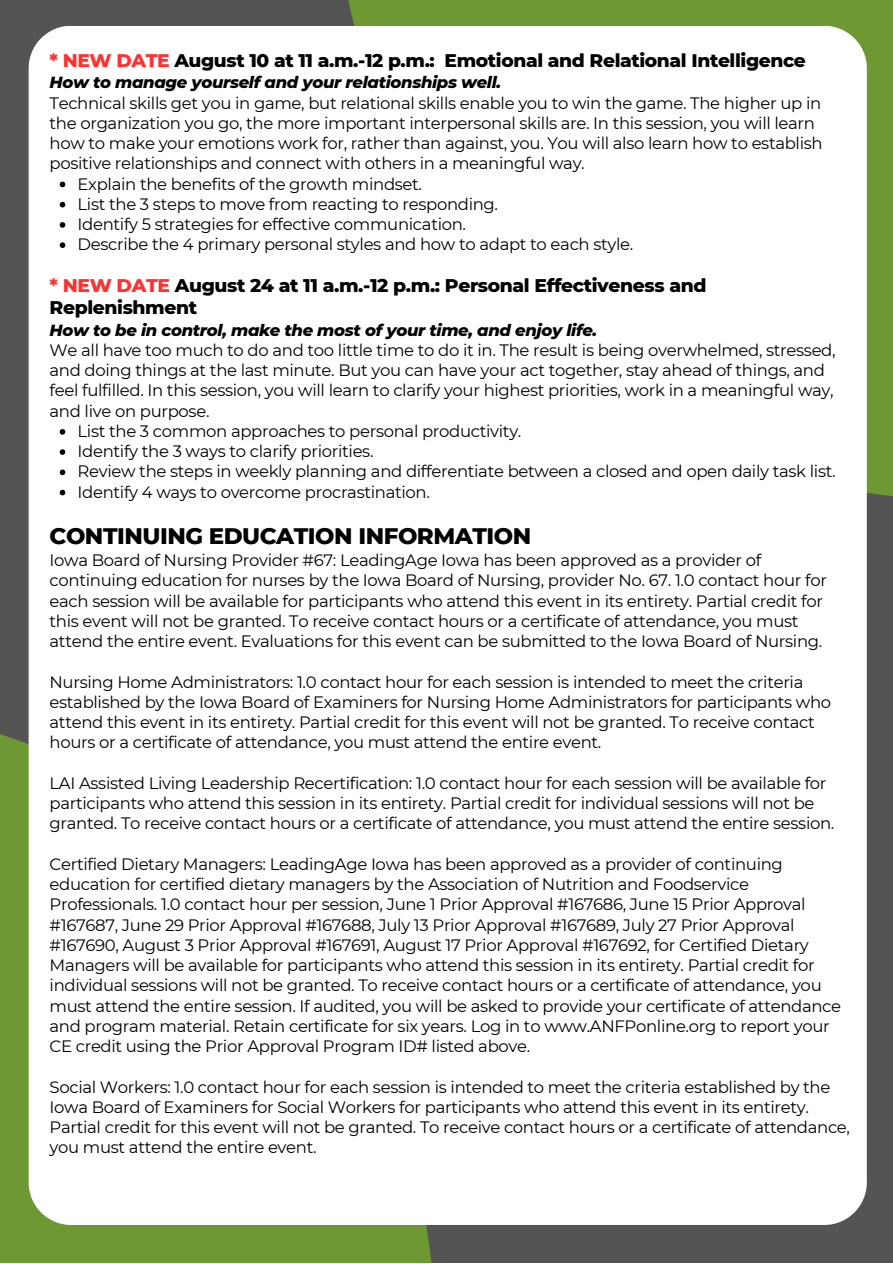
<style>
.page{position:relative;width:893px;height:1264px;background:#fff}
.page>*{position:absolute;margin:0;border:0;box-sizing:border-box;transform-origin:0 0}
.t1{font:800 22.95px "Montserrat";letter-spacing:-.02em;color:#000}
.t2{font:800 18.75px/22.5px "Montserrat";letter-spacing:-.02em;color:#000}
.t3{font:800 18.6px "Montserrat";letter-spacing:-.02em;color:#000}
.t4{font:16.5px/20.2px "Montserrat";letter-spacing:-.02em;color:#000}
.t5{font:italic 800 16.5px "Montserrat";letter-spacing:-.02em;color:#000}
.s1{color:#ff3131}
</style>
<div class="page">
<div style="left:0;top:0;width:892px;height:1262px;background:#545454"></div>
<div style="left:0;top:703px;width:435px;height:559px;background:#6e9833"></div>
<div style="left:335px;top:0;width:557px;height:500px;background:#6e9833"></div>
<div style="left:29px;top:26px;width:837px;height:1198px;background:#fff;border-radius:42px"></div>
<svg style="left:60px;top:182px;width:5px;height:5px"></svg>
<svg style="left:60px;top:202px;width:5px;height:5px"></svg>
<svg style="left:60px;top:222px;width:5px;height:6px"></svg>
<svg style="left:60px;top:242px;width:5px;height:6px"></svg>
<svg style="left:60px;top:429px;width:5px;height:5px"></svg>
<svg style="left:60px;top:449px;width:5px;height:6px"></svg>
<svg style="left:60px;top:469px;width:5px;height:6px"></svg>
<svg style="left:60px;top:490px;width:5px;height:5px"></svg>
<p class="t3" style="left:50px;top:49px;width:757px"><span class="s1">* NEW DATE</span> August 10 at 11 a.m.-12 p.m.: Emotional and Relational Intelligence</p>
<p class="t5" style="left:50px;top:72px;width:453px">How to manage yourself and your relationships well.</p>
<p class="t4" style="left:50px;top:92px;width:774px">Technical skills get you in game, but relational skills enable you to win the game. The higher up in the organization you go, the more important interpersonal skills are. In this session, you will learn how to make your emotions work for, rather than against, you. You will also learn how to establish positive relationships and connect with others in a meaningful way.</p>
<p class="t4" style="left:78px;top:173px;width:346px">Explain the benefits of the growth mindset.</p>
<p class="t4" style="left:78px;top:194px;width:422px">List the 3 steps to move from reacting to responding.</p>
<p class="t4" style="left:78px;top:214px;width:390px">Identify 5 strategies for effective communication.</p>
<p class="t4" style="left:78px;top:234px;width:557px">Describe the 4 primary personal styles and how to adapt to each style.</p>
<p class="t2" style="left:50px;top:274px;width:658px"><span class="s1">* NEW DATE</span> August 24 at 11 a.m.-12 p.m.: Personal Effectiveness and<br>Replenishment</p>
<p class="t5" style="left:50px;top:320px;width:549px">How to be in control, make the most of your time, and enjoy life.</p>
<p class="t4" style="left:50px;top:340px;width:787px">We all have too much to do and too little time to do it in. The result is being overwhelmed, stressed, and doing things at the last minute. But you can have your act together, stay ahead of things, and feel fulfilled. In this session, you will learn to clarify your highest priorities, work in a meaningful way, and live on purpose.</p>
<p class="t4" style="left:78px;top:421px;width:445px">List the 3 common approaches to personal productivity.</p>
<p class="t4" style="left:78px;top:441px;width:297px">Identify the 3 ways to clarify priorities.</p>
<p class="t4" style="left:78px;top:461px;width:759px">Review the steps in weekly planning and differentiate between a closed and open daily task list.</p>
<p class="t4" style="left:78px;top:481px;width:354px">Identify 4 ways to overcome procrastination.</p>
<p class="t1" style="left:50px;top:521px;width:483px">CONTINUING EDUCATION INFORMATION</p>
<p class="t4" style="left:50px;top:550px;width:778px">Iowa Board of Nursing Provider #67: LeadingAge Iowa has been approved as a provider of continuing education for nurses by the Iowa Board of Nursing, provider No. 67. 1.0 contact hour for each session will be available for participants who attend this event in its entirety. Partial credit for this event will not be granted. To receive contact hours or a certificate of attendance, you must attend the entire event. Evaluations for this event can be submitted to the Iowa Board of Nursing.</p>
<p class="t4" style="left:50px;top:671px;width:783px">Nursing Home Administrators: 1.0 contact hour for each session is intended to meet the criteria established by the Iowa Board of Examiners for Nursing Home Administrators for participants who attend this event in its entirety. Partial credit for this event will not be granted. To receive contact hours or a certificate of attendance, you must attend the entire event.</p>
<p class="t4" style="left:50px;top:772px;width:786px">LAI Assisted Living Leadership Recertification: 1.0 contact hour for each session will be available for participants who attend this session in its entirety. Partial credit for individual sessions will not be granted. To receive contact hours or a certificate of attendance, you must attend the entire session.</p>
<p class="t4" style="left:50px;top:853px;width:793px">Certified Dietary Managers: LeadingAge Iowa has been approved as a provider of continuing education for certified dietary managers by the Association of Nutrition and Foodservice Professionals. 1.0 contact hour per session, June 1 Prior Approval #167686, June 15 Prior Approval #167687, June 29 Prior Approval #167688, July 13 Prior Approval #167689, July 27 Prior Approval #167690, August 3 Prior Approval #167691, August 17 Prior Approval #167692, for Certified Dietary Managers will be available for participants who attend this session in its entirety. Partial credit for individual sessions will not be granted. To receive contact hours or a certificate of attendance, you must attend the entire session. If audited, you will be asked to provide your certificate of attendance and program material. Retain certificate for six years. Log in to www.ANFPonline.org to report your CE credit using the Prior Approval Program ID# listed above.</p>
<p class="t4" style="left:50px;top:1076px;width:802px">Social Workers: 1.0 contact hour for each session is intended to meet the criteria established by the Iowa Board of Examiners for Social Workers for participants who attend this event in its entirety.<br>Partial credit for this event will not be granted. To receive contact hours or a certificate of attendance, you must attend the entire event.</p>
</div>
